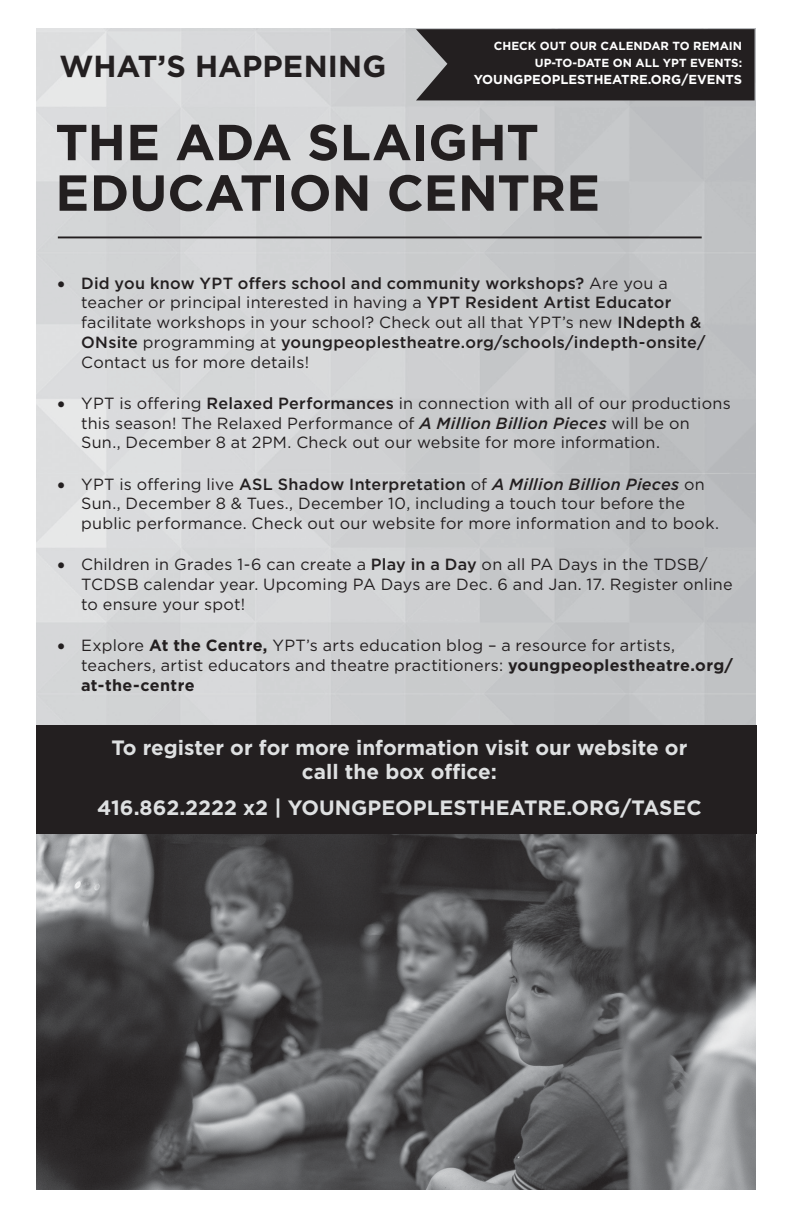
<style>
.page{position:relative;width:792px;height:1224px;background:#fff}
.page>*{position:absolute;margin:0;border:0;box-sizing:border-box;transform-origin:0 0}
.t1{font:700 50.6px/50.6px "Gotham";letter-spacing:-.005em;color:#231f20}
.t2{font:700 30.4px "Gotham";letter-spacing:.005em;color:#231f20}
.t3{font:700 20.8px "Gotham";color:#dee0e1}
.t4{font:16.2px/19.8px "Gotham";letter-spacing:.015em;color:#231f20}
.t5{font:700 13px "Gotham";color:#fff}
.t6{font:700 11.6px "Gotham";color:#fff}
.s1{font-weight:500}
.s2{font-weight:500;font-style:italic}
.s3{font-weight:700}
</style>
<div class="page">
<img style="left:36px;top:29px;width:720px;height:697px">
<hr style="left:58px;top:236px;width:644px;height:2px;background:#231f20">
<div style="left:416px;top:29px;width:339px;height:71px;background:#231f20"></div>
<img style="left:36px;top:834px;width:720px;height:356px">
<div style="left:36px;top:726px;width:720px;height:108px;background:#231f20"></div>
<p class="t2" style="left:59px;top:46px;width:328px">WHAT’S HAPPENING</p>
<p class="t6" style="left:494px;top:38px;width:250px">CHECK OUT OUR CALENDAR TO REMAIN</p>
<p class="t6" style="left:535px;top:55px;width:209px">UP-TO-DATE ON ALL YPT EVENTS:</p>
<p class="t5" style="left:474px;top:70px;width:270px">YOUNGPEOPLESTHEATRE.ORG/EVENTS</p>
<p class="t1" style="left:55px;top:117px;width:546px">THE ADA SLAIGHT<br>EDUCATION CENTRE</p>
<p class="t4" style="left:81px;top:273px;width:626px;text-indent:-24px">• <span class="s1">Did you know YPT offers school and community workshops?</span> Are you a teacher or principal interested in having a <span class="s1">YPT Resident Artist Educator </span>facilitate workshops in your school? Check out all that YPT’s new <span class="s1">INdepth &amp; ONsite</span> programming at <span class="s1">youngpeoplestheatre.org/schools/indepth-onsite/ </span>Contact us for more details!</p>
<p class="t4" style="left:81px;top:393px;width:651px;text-indent:-24px">• YPT is offering <span class="s1">Relaxed Performances</span> in connection with all of our productions this season! The Relaxed Performance of <span class="s2">A Million Billion Pieces</span> will be on<br>Sun., December 8 at 2PM. Check out our website for more information.</p>
<p class="t4" style="left:81px;top:474px;width:639px;text-indent:-24px">• YPT is offering live <span class="s1">ASL Shadow Interpretation</span> of <span class="s2">A Million Billion Pieces</span> on<br>Sun., December 8 &amp; Tues., December 10, including a touch tour before the public performance. Check out our website for more information and to book.</p>
<p class="t4" style="left:81px;top:554px;width:653px;text-indent:-24px">• Children in Grades 1-6 can create a <span class="s1">Play in a Day</span> on all PA Days in the TDSB/<br>TCDSB calendar year. Upcoming PA Days are Dec. 6 and Jan. 17. Register online to ensure your spot!</p>
<p class="t4" style="left:81px;top:635px;width:654px;text-indent:-24px">• Explore <span class="s3">At the Centre,</span> YPT’s arts education blog – a resource for artists, teachers, artist educators and theatre practitioners: <span class="s3">youngpeoplestheatre.org/ at-the-centre</span></p>
<p class="t3" style="left:112px;top:733px;width:577px">To register or for more information visit our website or</p>
<p class="t3" style="left:302px;top:758px;width:197px">call the box office:</p>
<p class="t3" style="left:97px;top:794px;width:606px">416.862.2222 x2 | YOUNGPEOPLESTHEATRE.ORG/TASEC</p>
</div>
